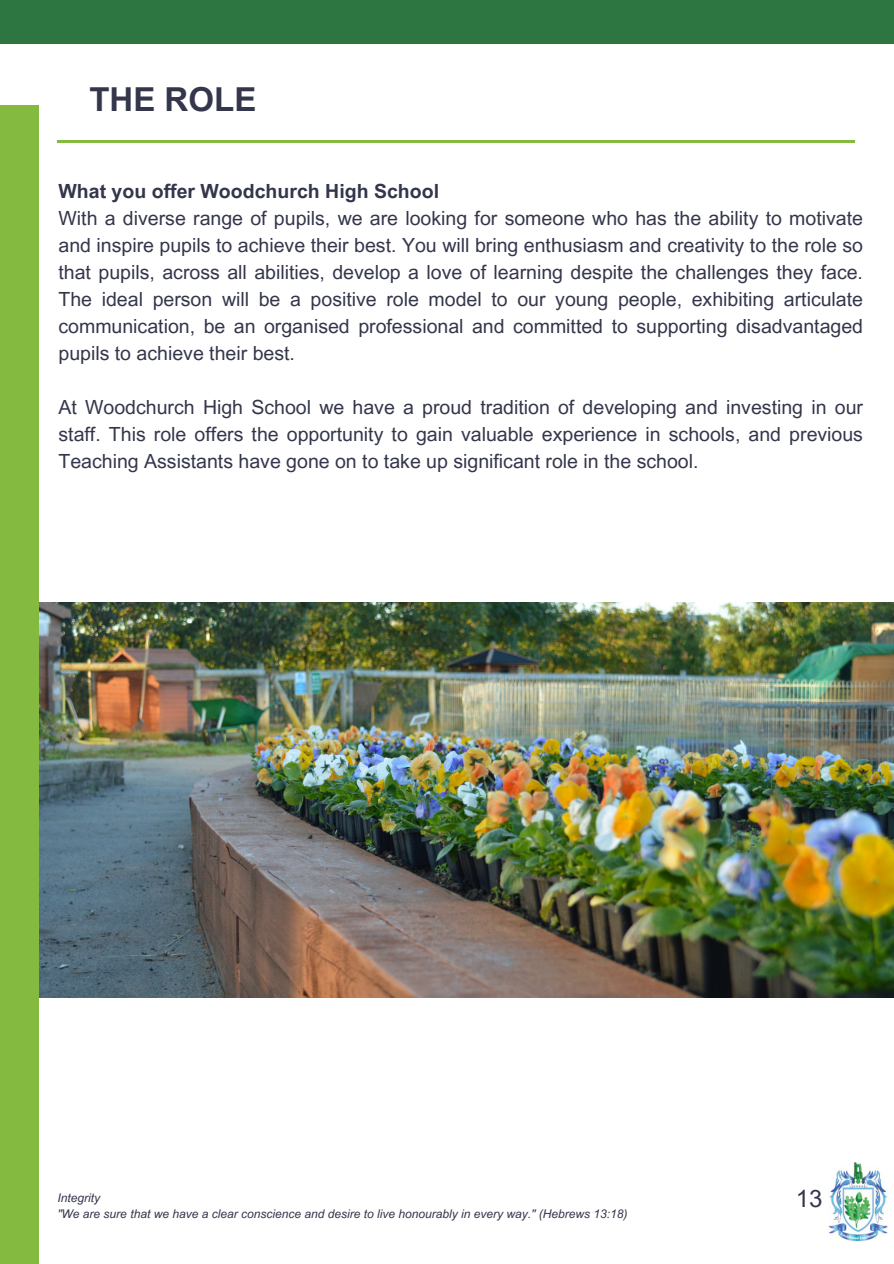
<style>
.page{position:relative;width:894px;height:1264px;background:#fff}
.page>*{position:absolute;margin:0;border:0;box-sizing:border-box;transform-origin:0 0}
.t1{font:700 33px "Arial MT Pro";color:#34364b}
.t2{font:24px "Arial MT Pro";color:#34364b}
.t3{font:19.5px/27px "Arial MT Pro";color:#34364b}
.t4{font:italic 12px "Arial MT Pro";color:#34364b}
.s1{font-weight:700}
</style>
<div class="page">
<div style="left:0;top:0;width:893px;height:43px;background:#2d7642"></div>
<img style="left:39px;top:602px;width:854px;height:395px">
<div style="left:0;top:105px;width:39px;height:1158px;background:#84ba3f"></div>
<img style="left:828px;top:1162px;width:60px;height:78px">
<hr style="left:57px;top:140px;width:797px;height:2px;background:#84ba3f">
<p class="t1" style="left:89px;top:87px;width:168px">THE ROLE</p>
<p class="t3" style="left:58px;top:180px;width:805px"><span class="s1">What you offer Woodchurch High School<br></span>With a diverse range of pupils, we are looking for someone who has the ability to motivate and inspire pupils to achieve their best. You will bring enthusiasm and creativity to the role so that pupils, across all abilities, develop a love of learning despite the challenges they face.<br>The ideal person will be a positive role model to our young people, exhibiting articulate communication, be an organised professional and committed to supporting disadvantaged pupils to achieve their best.</p>
<p class="t3" style="left:58px;top:396px;width:805px;text-align:justify">At Woodchurch High School we have a proud tradition of developing and investing in our staff. This role offers the opportunity to gain valuable experience in schools, and previous Teaching Assistants have gone on to take up significant role in the school.</p>
<h2 class="t4" style="left:57px;top:1193px;width:44px">Integrity</h2>
<h2 class="t4" style="left:57px;top:1209px;width:571px">"We are sure that we have a clear conscience and desire to live honourably in every way." (Hebrews 13:18)</h2>
<h1 class="t2" style="left:795px;top:1189px;width:28px">13</h1>
</div>
